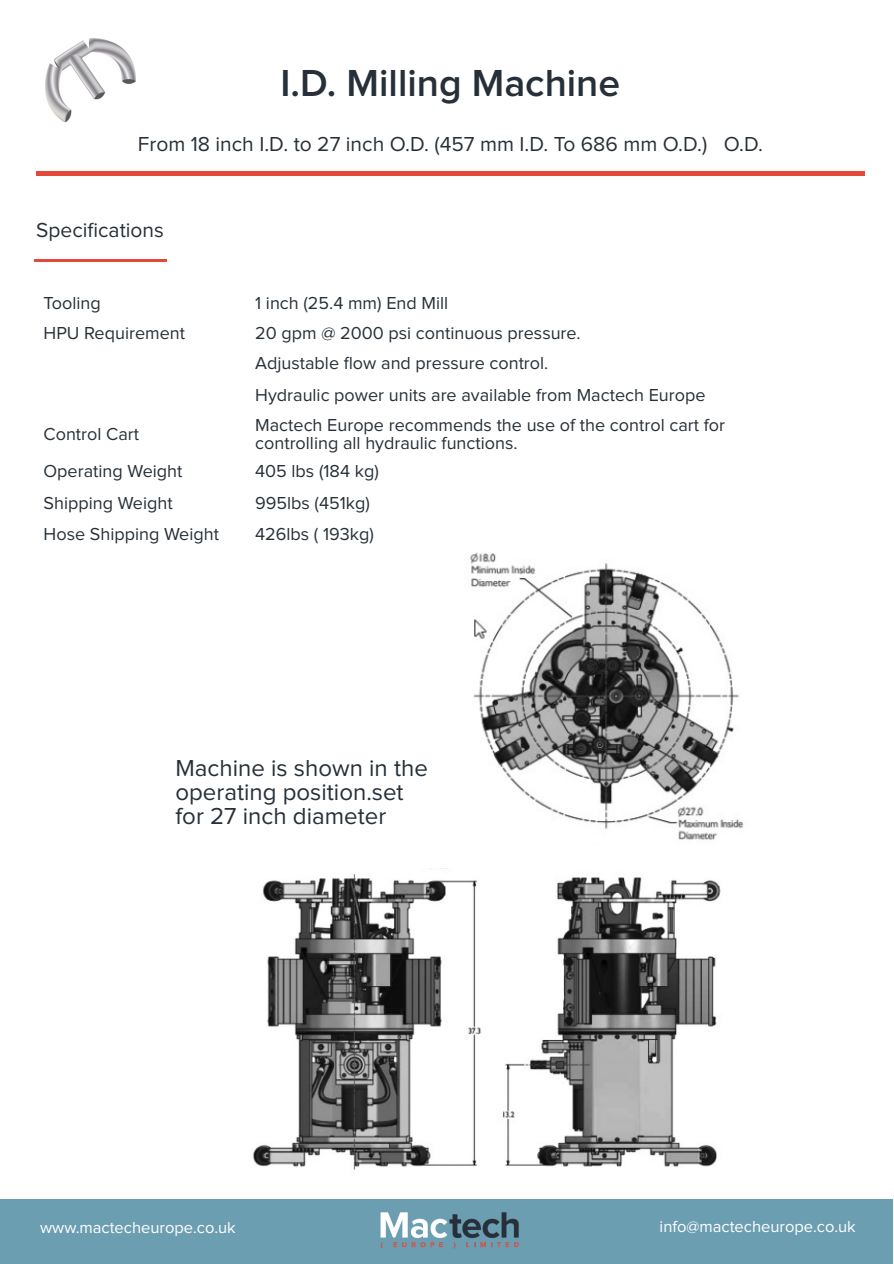
<style>
.page{position:relative;width:894px;height:1264px;background:#fff}
.page>*{position:absolute;margin:0;border:0;box-sizing:border-box;transform-origin:0 0}
.t1{font:600 39px "Proxima Nova";color:#273039}
.t2{font:24px/24px "Proxima Nova";color:#273039}
.t3{font:21px "Proxima Nova";color:#273039}
.t4{font:18px/30.8px "Proxima Nova";color:#273039}
.t5{font:16.5px "Proxima Nova";color:#fff}
</style>
<div class="page">
<div style="left:0;top:1199px;width:892px;height:64px;background:#6c9eb2"></div>
<img style="left:380px;top:1212px;width:139px;height:37px">
<img style="left:470px;top:552px;width:274px;height:288px">
<img style="left:253px;top:868px;width:468px;height:303px">
<hr style="left:36px;top:171px;width:828px;height:4px;background:#e34939">
<img style="left:45px;top:38px;width:90px;height:85px">
<hr style="left:35px;top:259px;width:132px;height:2px;background:#e34939">
<h1 class="t1" style="left:280px;top:65px;width:341px">I.D. Milling Machine</h1>
<p class="t3" style="left:138px;top:134px;width:626px">From 18 inch I.D. to 27 inch O.D. (457 mm I.D. To 686 mm O.D.) O.D.</p>
<p class="t3" style="left:36px;top:220px;width:129px">Specifications</p>
<p class="t4" style="left:44px;top:288px;width:59px">Tooling</p>
<p class="t4" style="left:255px;top:288px;width:194px">1 inch (25.4 mm) End Mill</p>
<p class="t4" style="left:44px;top:318px;width:143px">HPU Requirement</p>
<p class="t4" style="left:255px;top:318px;width:451px">20 gpm @ 2000 psi continuous pressure.<br>Adjustable flow and pressure control.<br>Hydraulic power units are available from Mactech Europe</p>
<p class="t4" style="left:44px;top:419px;width:97px">Control Cart</p>
<p class="t4" style="left:255px;top:416px;width:471px;line-height:18px">Mactech Europe recommends the use of the control cart for controlling all hydraulic functions.</p>
<p class="t4" style="left:44px;top:456px;width:140px">Operating Weight</p>
<p class="t4" style="left:255px;top:456px;width:125px">405 lbs (184 kg)</p>
<p class="t4" style="left:44px;top:488px;width:131px">Shipping Weight</p>
<p class="t4" style="left:255px;top:488px;width:116px">995lbs (451kg)</p>
<p class="t4" style="left:44px;top:519px;width:177px">Hose Shipping Weight</p>
<p class="t4" style="left:255px;top:519px;width:120px">426lbs ( 193kg)</p>
<h2 class="t2" style="left:175px;top:757px;width:254px">Machine is shown in the operating position.set for 27 inch diameter</h2>
<p class="t5" style="left:40px;top:1220px;width:197px">www.mactecheurope.co.uk</p>
<p class="t5" style="left:659px;top:1218px;width:197px">info@mactecheurope.co.uk</p>
</div>
